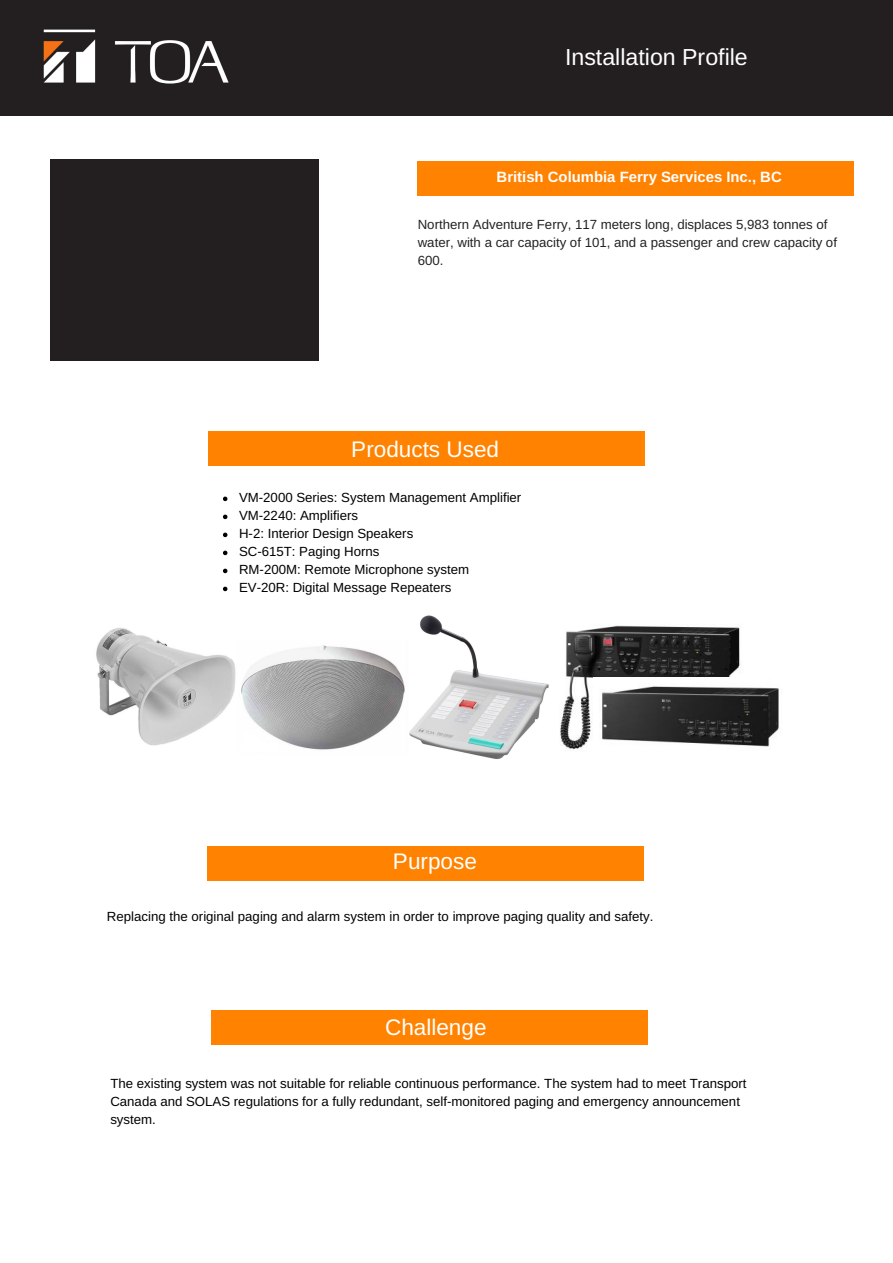
<style>
.page{position:relative;width:893px;height:1263px;background:#fff}
.page>*{position:absolute;margin:0;border:0;box-sizing:border-box;transform-origin:0 0}
.t1{font:23.25px "Arimo";color:#fff}
.t2{font:22.5px "Arimo";color:#fff}
.t3{font:700 14.85px "Arimo";color:#fff}
.t4{font:13.2px/18px "Arimo";color:#000}
.t5{font:13.2px/18px "Arimo";color:#222}
.s1{font-family:"Liberation Sans"}
</style>
<div class="page">
<div style="left:417px;top:161px;width:436px;height:35px;background:#ff8200"></div>
<svg style="left:223px;top:497px;width:4px;height:4px"></svg>
<svg style="left:223px;top:515px;width:4px;height:4px"></svg>
<svg style="left:223px;top:533px;width:4px;height:4px"></svg>
<svg style="left:223px;top:551px;width:4px;height:4px"></svg>
<svg style="left:223px;top:569px;width:4px;height:4px"></svg>
<svg style="left:223px;top:587px;width:4px;height:4px"></svg>
<div style="left:50px;top:159px;width:268px;height:202px;background:#231f20"></div>
<div style="left:208px;top:431px;width:437px;height:35px;background:#ff8200"></div>
<div style="left:207px;top:846px;width:437px;height:34px;background:#ff8200"></div>
<div style="left:211px;top:1010px;width:436px;height:35px;background:#ff8200"></div>
<div style="left:0;top:0;width:893px;height:116px;background:#231f20"></div>
<img style="left:43px;top:29px;width:186px;height:55px">
<img style="left:560px;top:625px;width:180px;height:124px">
<img style="left:593px;top:678px;width:186px;height:71px">
<img style="left:96px;top:628px;width:140px;height:118px">
<img style="left:409px;top:615px;width:140px;height:144px">
<img style="left:241px;top:645px;width:164px;height:105px">
<h1 class="t1" style="left:565px;top:44px;width:184px">Installation Profile</h1>
<p class="t3" style="left:497px;top:169px;width:287px">British Columbia Ferry Services Inc., BC</p>
<p class="t5" style="left:418px;top:215px;width:421px">Northern Adventure Ferry, 117 meters long, displaces 5,983 tonnes of water, with a car capacity of 101, and a passenger and crew capacity of<br>600.</p>
<h2 class="t2" style="left:351px;top:437px;width:149px">Products Used</h2>
<p class="t4" style="left:239px;top:489px;width:284px">VM<span class="s1">‐</span>2000 Series: System Management Amplifier<br>VM<span class="s1">‐</span>2240: Amplifiers<br>H<span class="s1">‐</span>2: Interior Design Speakers<br>SC<span class="s1">‐</span>615T: Paging Horns<br>RM<span class="s1">‐</span>200M: Remote Microphone system<br>EV<span class="s1">‐</span>20R: Digital Message Repeaters</p>
<h2 class="t2" style="left:393px;top:849px;width:85px">Purpose</h2>
<p class="t4" style="left:107px;top:907px;width:548px">Replacing the original paging and alarm system in order to improve paging quality and safety.</p>
<h2 class="t2" style="left:385px;top:1014px;width:103px">Challenge</h2>
<p class="t4" style="left:110px;top:1074px;width:638px">The existing system was not suitable for reliable continuous performance. The system had to meet Transport<br>Canada and SOLAS regulations for a fully redundant, self<span class="s1">‐</span>monitored paging and emergency announcement system.</p>
</div>
